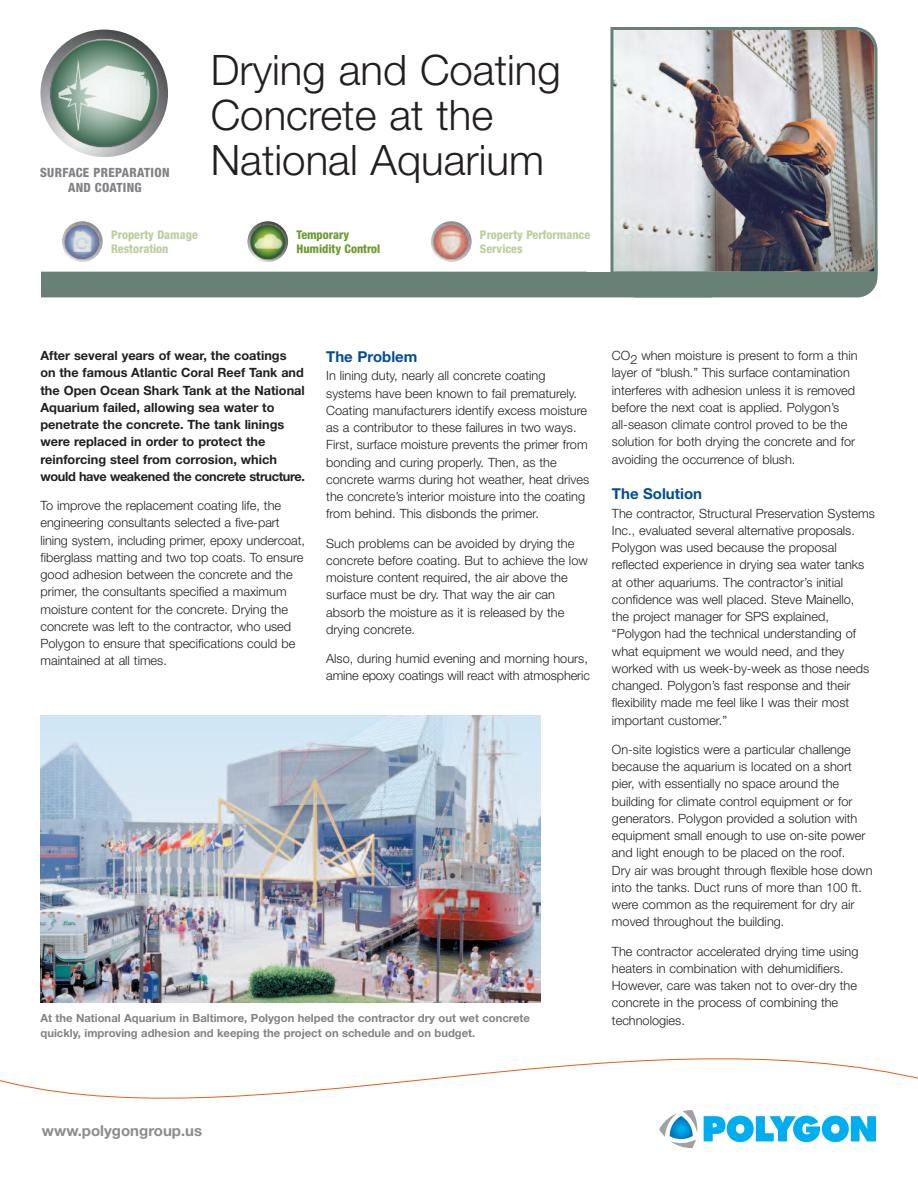
<style>
.page{position:relative;width:918px;height:1188px;background:#fff}
.page>*{position:absolute;margin:0;border:0;box-sizing:border-box;transform-origin:0 0}
.t1{font:300 42px/45px "Helvetica Neue";color:#231f20}
.t2{font:700 15px "Helvetica Neue";color:#014d95}
.t3{font:700 15px "Helvetica Neue";color:#8a8c8f}
.t4{font:300 12.75px/17.2px "Helvetica Neue";color:#231f20}
.t5{font:700 12.75px/17.2px "Helvetica Neue";color:#231f20}
.t6{font:800 condensed 12.75px/15px "Helvetica Neue";letter-spacing:.025em;color:#808285;text-align:center}
.t7{font:800 condensed 12px/13.5px "Helvetica Neue";color:#bdcea1}
.t8{font:800 condensed 12px/13.5px "Helvetica Neue";color:#6e9a34}
.t9{font:700 11.25px/15px "Helvetica Neue";color:#808285}
</style>
<div class="page">
<div style="left:616px;top:232px;width:262px;height:65px;background:#678177;border-radius:20px"></div>
<img style="left:613px;top:27px;width:265px;height:248px">
<div style="left:18px;top:272px;width:704px;height:25px;background:#678177;border-radius:13px"></div>
<img style="left:40px;top:30px;width:128px;height:127px;border-radius:50%">
<img style="left:62px;top:221px;width:41px;height:41px;border-radius:50%">
<img style="left:247px;top:221px;width:41px;height:41px;border-radius:50%">
<img style="left:431px;top:221px;width:41px;height:41px;border-radius:50%">
<img style="left:40px;top:716px;width:501px;height:286px">
<div style="left:7px;top:261px;width:33px;height:45px;background:#fff"></div>
<hr style="left:610px;top:27px;width:3px;height:258px;background:#678177">
<svg style="left:0;top:1058px;width:918px;height:91px"></svg>
<h1 class="t1" style="left:211px;top:52px;width:352px">Drying and Coating<br>Concrete at the<br>National Aquarium</h1>
<p class="t6" style="left:40px;top:167px;width:131px">SURFACE PREPARATION<br>AND COATING</p>
<p class="t7" style="left:111px;top:229px;width:88px">Property Damage<br>Restoration</p>
<p class="t8" style="left:296px;top:229px;width:85px">Temporary<br>Humidity Control</p>
<p class="t7" style="left:480px;top:229px;width:112px">Property Performance<br>Services</p>
<p class="t5" style="left:40px;top:348px;width:266px">After several years of wear, the coatings<br>on the famous Atlantic Coral Reef Tank and the Open Ocean Shark Tank at the National Aquarium failed, allowing sea water to penetrate the concrete. The tank linings were replaced in order to protect the reinforcing steel from corrosion, which would have weakened the concrete structure.</p>
<p class="t4" style="left:40px;top:498px;width:266px">To improve the replacement coating life, the engineering consultants selected a five-part lining system, including primer, epoxy undercoat, fiberglass matting and two top coats. To ensure good adhesion between the concrete and the primer, the consultants specified a maximum moisture content for the concrete. Drying the concrete was left to the contractor, who used Polygon to ensure that specifications could be maintained at all times.</p>
<p class="t2" style="left:326px;top:351px;width:93px">The Problem</p>
<p class="t4" style="left:326px;top:369px;width:264px">In lining duty, nearly all concrete coating systems have been known to fail prematurely.<br>Coating manufacturers identify excess moisture as a contributor to these failures in two ways.<br>First, surface moisture prevents the primer from bonding and curing properly. Then, as the concrete warms during hot weather, heat drives the concrete’s interior moisture into the coating from behind. This disbonds the primer.</p>
<p class="t4" style="left:326px;top:536px;width:263px">Such problems can be avoided by drying the concrete before coating. But to achieve the low moisture content required, the air above the surface must be dry. That way the air can absorb the moisture as it is released by the drying concrete.</p>
<p class="t4" style="left:326px;top:651px;width:265px">Also, during humid evening and morning hours, amine epoxy coatings will react with atmospheric</p>
<p class="t9" style="left:40px;top:1011px;width:491px">At the National Aquarium in Baltimore, Polygon helped the contractor dry out wet concrete quickly, improving adhesion and keeping the project on schedule and on budget.</p>
<p class="t4" style="left:612px;top:348px;width:247px">CO when moisture is present to form a thin</p>
<p class="t4" style="left:612px;top:354px;width:239px;line-height:13px;text-indent:18px">2<br>layer of “blush.” This surface contamination</p>
<p class="t4" style="left:612px;top:383px;width:245px">interferes with adhesion unless it is removed before the next coat is applied. Polygon’s all-season climate control proved to be the solution for both drying the concrete and for avoiding the occurrence of blush.</p>
<p class="t2" style="left:612px;top:488px;width:92px">The Solution</p>
<p class="t4" style="left:612px;top:506px;width:264px">The contractor, Structural Preservation Systems Inc., evaluated several alternative proposals.<br>Polygon was used because the proposal reflected experience in drying sea water tanks at other aquariums. The contractor’s initial confidence was well placed. Steve Mainello, the project manager for SPS explained, “Polygon had the technical understanding of what equipment we would need, and they worked with us week-by-week as those needs changed. Polygon’s fast response and their flexibility made me feel like I was their most important customer.”</p>
<p class="t4" style="left:612px;top:742px;width:262px">On-site logistics were a particular challenge because the aquarium is located on a short pier, with essentially no space around the building for climate control equipment or for generators. Polygon provided a solution with equipment small enough to use on-site power and light enough to be placed on the roof.<br>Dry air was brought through flexible hose down into the tanks. Duct runs of more than 100 ft. were common as the requirement for dry air moved throughout the building.</p>
<p class="t4" style="left:612px;top:944px;width:248px">The contractor accelerated drying time using heaters in combination with dehumidifiers.<br>However, care was taken not to over-dry the concrete in the process of combining the technologies.</p>
<p class="t3" style="left:42px;top:1122px;width:162px">www.polygongroup.us</p>
</div>
